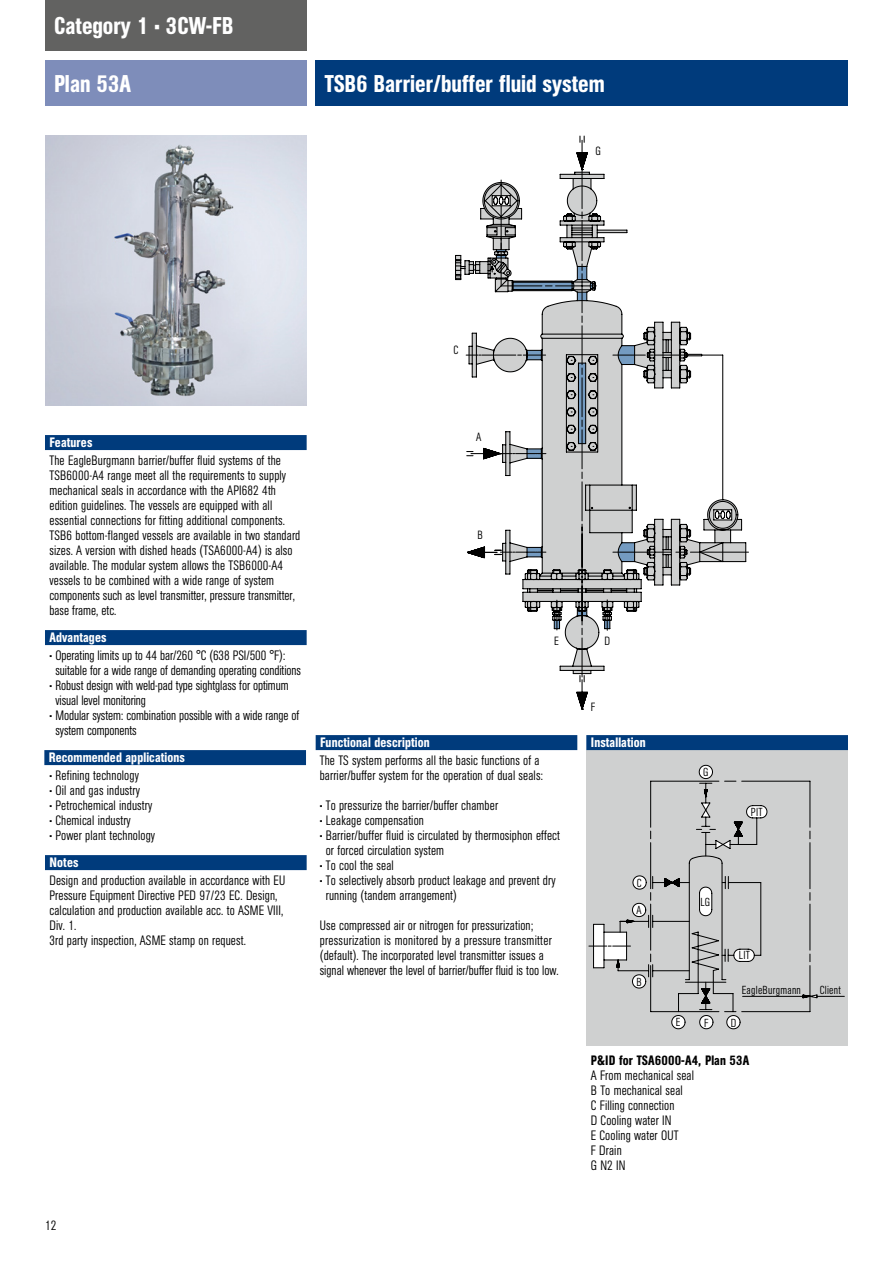
<style>
.page{position:relative;width:893px;height:1263px;background:#fff}
.page>*{position:absolute;margin:0;border:0;box-sizing:border-box;transform-origin:0 0}
.t1{font:500 condensed 24px "AG Book Pro";color:#fff}
.t2{font:300 condensed 13.5px/15px "AG Book Pro";letter-spacing:.01em;color:#000}
.t3{font:500 condensed 13.5px "AG Book Pro";letter-spacing:.01em;color:#fff}
.t4{font:500 condensed 13.5px "AG Book Pro";letter-spacing:.01em;color:#000}
.t5{font:300 11.85px "AG Buch Condensed BQ";color:#000}
.t6{font:300 11.55px "AG Buch Condensed BQ";letter-spacing:.025em;color:#000}
</style>
<div class="page">
<div style="left:45px;top:0;width:262px;height:50px;background:#626261"></div>
<div style="left:316px;top:60px;width:532px;height:45px;background:#003b7c"></div>
<div style="left:45px;top:435px;width:262px;height:15px;background:#003b7c"></div>
<div style="left:45px;top:630px;width:262px;height:15px;background:#003b7c"></div>
<div style="left:44px;top:750px;width:262px;height:15px;background:#003b7c"></div>
<div style="left:316px;top:735px;width:261px;height:15px;background:#003b7c"></div>
<div style="left:45px;top:855px;width:262px;height:15px;background:#003b7c"></div>
<div style="left:45px;top:60px;width:262px;height:45px;background:#7e8dba"></div>
<div style="left:586px;top:750px;width:262px;height:296px;background:#cfd0d0"></div>
<svg style="left:588px;top:765px;width:257px;height:265px"></svg>
<svg style="left:592px;top:855px;width:135px;height:128px"></svg>
<div style="left:586px;top:735px;width:262px;height:15px;background:#003b7c"></div>
<svg style="left:455px;top:136px;width:292px;height:574px"></svg>
<div style="left:602px;top:635px;width:11px;height:13px;background:#fff"></div>
<div style="left:548px;top:634px;width:16px;height:16px;background:#fff"></div>
<div style="left:472px;top:527px;width:17px;height:15px;background:#fff"></div>
<div style="left:471px;top:432px;width:13px;height:11px;background:#fff"></div>
<div style="left:447px;top:343px;width:13px;height:16px;background:#fff"></div>
<div style="left:592px;top:143px;width:15px;height:15px;background:#fff"></div>
<img style="left:45px;top:135px;width:262px;height:270px">
<h1 class="t1" style="left:54px;top:10px;width:181px">Category 1 • 3CW-FB</h1>
<h1 class="t1" style="left:54px;top:68px;width:78px">Plan 53A</h1>
<h1 class="t1" style="left:325px;top:68px;width:281px">TSB6 Barrier/buffer fluid system</h1>
<p class="t5" style="left:595px;top:145px;width:7px">G</p>
<p class="t5" style="left:453px;top:343px;width:6px">C</p>
<p class="t5" style="left:476px;top:430px;width:7px">A</p>
<p class="t3" style="left:49px;top:433px;width:44px">Features</p>
<p class="t2" style="left:49px;top:453px;width:252px">The EagleBurgmann barrier/buffer fluid systems of the TSB6000-A4 range meet all the requirements to supply mechanical seals in accordance with the API682 4th edition guidelines. The vessels are equipped with all essential connections for fitting additional components.<br>TSB6 bottom-flanged vessels are available in two standard sizes. A version with dished heads (TSA6000-A4) is also available. The modular system allows the TSB6000-A4 vessels to be combined with a wide range of system components such as level transmitter, pressure transmitter, base frame, etc.</p>
<p class="t3" style="left:49px;top:628px;width:58px">Advantages</p>
<p class="t2" style="left:55px;top:648px;width:247px;text-indent:-6px">• Operating limits up to 44 bar/260 °C (638 PSI/500 °F): suitable for a wide range of demanding operating conditions</p>
<p class="t2" style="left:55px;top:678px;width:235px;text-indent:-6px">• Robust design with weld-pad type sightglass for optimum visual level monitoring</p>
<p class="t2" style="left:55px;top:708px;width:245px;text-indent:-6px">• Modular system: combination possible with a wide range of system components</p>
<p class="t2" style="left:49px;top:768px;width:91px">• Refining technology</p>
<p class="t2" style="left:49px;top:783px;width:92px">• Oil and gas industry</p>
<p class="t2" style="left:49px;top:798px;width:104px">• Petrochemical industry</p>
<p class="t2" style="left:49px;top:813px;width:83px">• Chemical industry</p>
<p class="t2" style="left:49px;top:828px;width:107px">• Power plant technology</p>
<p class="t5" style="left:477px;top:528px;width:7px">B</p>
<p class="t5" style="left:554px;top:634px;width:6px">E</p>
<p class="t5" style="left:604px;top:634px;width:7px">D</p>
<p class="t5" style="left:591px;top:701px;width:6px">F</p>
<p class="t3" style="left:320px;top:733px;width:111px">Functional description</p>
<p class="t3" style="left:591px;top:733px;width:56px">Installation</p>
<p class="t3" style="left:49px;top:748px;width:138px">Recommended applications</p>
<p class="t2" style="left:320px;top:753px;width:225px">The TS system performs all the basic functions of a barrier/buffer system for the operation of dual seals:</p>
<p class="t2" style="left:320px;top:798px;width:180px">• To pressurize the barrier/buffer chamber</p>
<p class="t2" style="left:320px;top:813px;width:106px">• Leakage compensation</p>
<p class="t2" style="left:326px;top:828px;width:236px;text-indent:-6px">• Barrier/buffer fluid is circulated by thermosiphon effect or forced circulation system</p>
<p class="t2" style="left:320px;top:858px;width:76px">• To cool the seal</p>
<p class="t2" style="left:326px;top:873px;width:231px;text-indent:-6px">• To selectively absorb product leakage and prevent dry running (tandem arrangement)</p>
<p class="t2" style="left:320px;top:918px;width:241px">Use compressed air or nitrogen for pressurization; pressurization is monitored by a pressure transmitter (default). The incorporated level transmitter issues a signal whenever the level of barrier/buffer fluid is too low.</p>
<p class="t3" style="left:50px;top:853px;width:30px">Notes</p>
<p class="t2" style="left:50px;top:873px;width:237px">Design and production available in accordance with EU Pressure Equipment Directive PED 97/23 EC. Design, calculation and production available acc. to ASME VIII, Div. 1.<br>3rd party inspection, ASME stamp on request.</p>
<p class="t6" style="left:637px;top:876px;width:6px">C</p>
<p class="t6" style="left:636px;top:904px;width:7px">A</p>
<p class="t6" style="left:637px;top:975px;width:7px">B</p>
<p class="t6" style="left:703px;top:765px;width:7px">G</p>
<p class="t6" style="left:751px;top:806px;width:13px">PIT</p>
<p class="t6" style="left:700px;top:895px;width:11px">LG</p>
<p class="t6" style="left:739px;top:949px;width:13px">LIT</p>
<p class="t6" style="left:742px;top:983px;width:61px">EagleBurgmann</p>
<p class="t6" style="left:820px;top:984px;width:23px">Client</p>
<p class="t6" style="left:676px;top:1016px;width:6px">E</p>
<p class="t6" style="left:704px;top:1016px;width:6px">F</p>
<p class="t6" style="left:731px;top:1016px;width:7px">D</p>
<p class="t2" style="left:45px;top:1218px;width:13px">12</p>
<p class="t4" style="left:591px;top:1052px;width:160px">P&amp;ID for TSA6000-A4, Plan 53A</p>
<p class="t2" style="left:591px;top:1068px;width:105px">A From mechanical seal<br>B To mechanical seal<br>C Filling connection<br>D Cooling water IN<br>E Cooling water OUT<br>F Drain<br>G N2 IN</p>
</div>
